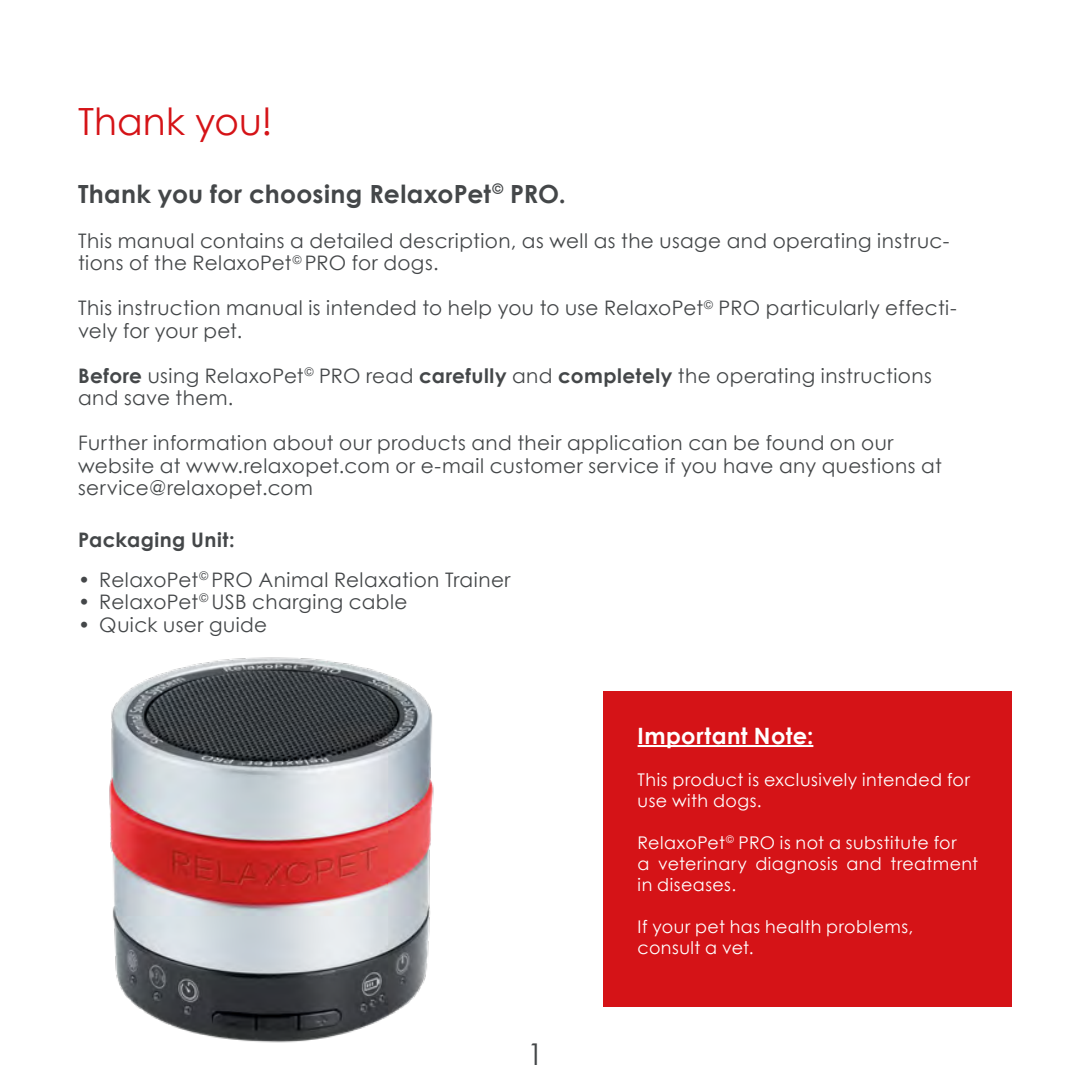
<style>
.page{position:relative;width:1071px;height:1092px;background:#fff}
.page>*{position:absolute;margin:0;border:0;box-sizing:border-box;transform-origin:0 0}
.t1{font:37.5px "Century Gothic";color:#d51317}
.t2{font:30px "Century Gothic";color:#444749}
.t3{font:700 25px "Century Gothic";letter-spacing:.01em;color:#444749}
.t4{font:700 22.5px "Century Gothic";letter-spacing:.02em;color:#fff}
.t5{font:20px/22.5px "Century Gothic";letter-spacing:.02em;color:#444749}
.t6{font:700 20px "Century Gothic";letter-spacing:.02em;color:#444749}
.t7{font:17.5px/21px "Century Gothic";letter-spacing:.025em;color:#fff}
.s1{font-weight:700}
</style>
<div class="page">
<img style="left:109px;top:657px;width:325px;height:386px">
<div style="left:603px;top:691px;width:408px;height:315px;background:#d51317"></div>
<hr style="left:637px;top:745px;width:176px;height:2px;background:#fff">
<h1 class="t1" style="left:78px;top:95px;width:196px">Thank you!</h1>
<p class="t3" style="left:78px;top:175px;width:489px">Thank you for choosing RelaxoPet<sup>©</sup> PRO.</p>
<p class="t5" style="left:78px;top:229px;width:872px">This manual contains a detailed description, as well as the usage and operating instruc&shy;tions of the RelaxoPet<sup>©</sup> PRO for dogs.</p>
<p class="t5" style="left:78px;top:296px;width:880px">This instruction manual is intended to help you to use RelaxoPet<sup>©</sup> PRO particularly effecti&shy;vely for your pet.</p>
<p class="t5" style="left:78px;top:364px;width:855px"><span class="s1">Before</span> using RelaxoPet<sup>©</sup> PRO read <span class="s1">carefully</span> and <span class="s1">completely</span> the operating instructions and save them.</p>
<p class="t5" style="left:78px;top:431px;width:865px">Further information about our products and their application can be found on our website at www.relaxopet.com or e-mail customer service if you have any questions at service@relaxopet.com</p>
<p class="t6" style="left:78px;top:524px;width:158px">Packaging Unit:</p>
<p class="t5" style="left:78px;top:567px;width:434px">• RelaxoPet<sup>©</sup> PRO Animal Relaxation Trainer</p>
<p class="t5" style="left:78px;top:590px;width:331px">• RelaxoPet<sup>©</sup> USB charging cable</p>
<p class="t5" style="left:78px;top:612px;width:191px">• Quick user guide</p>
<h2 class="t2" style="left:527px;top:1032px;width:18px">1</h2>
<p class="t4" style="left:637px;top:718px;width:177px">Important Note:</p>
<p class="t7" style="left:637px;top:768px;width:334px">This product is exclusively intended for use with dogs.</p>
<p class="t7" style="left:637px;top:831px;width:342px">RelaxoPet<sup>©</sup> PRO is not a substitute for<br>a veterinary diagnosis and treatment in diseases.</p>
<p class="t7" style="left:637px;top:915px;width:277px">If your pet has health problems, consult a vet.</p>
</div>
